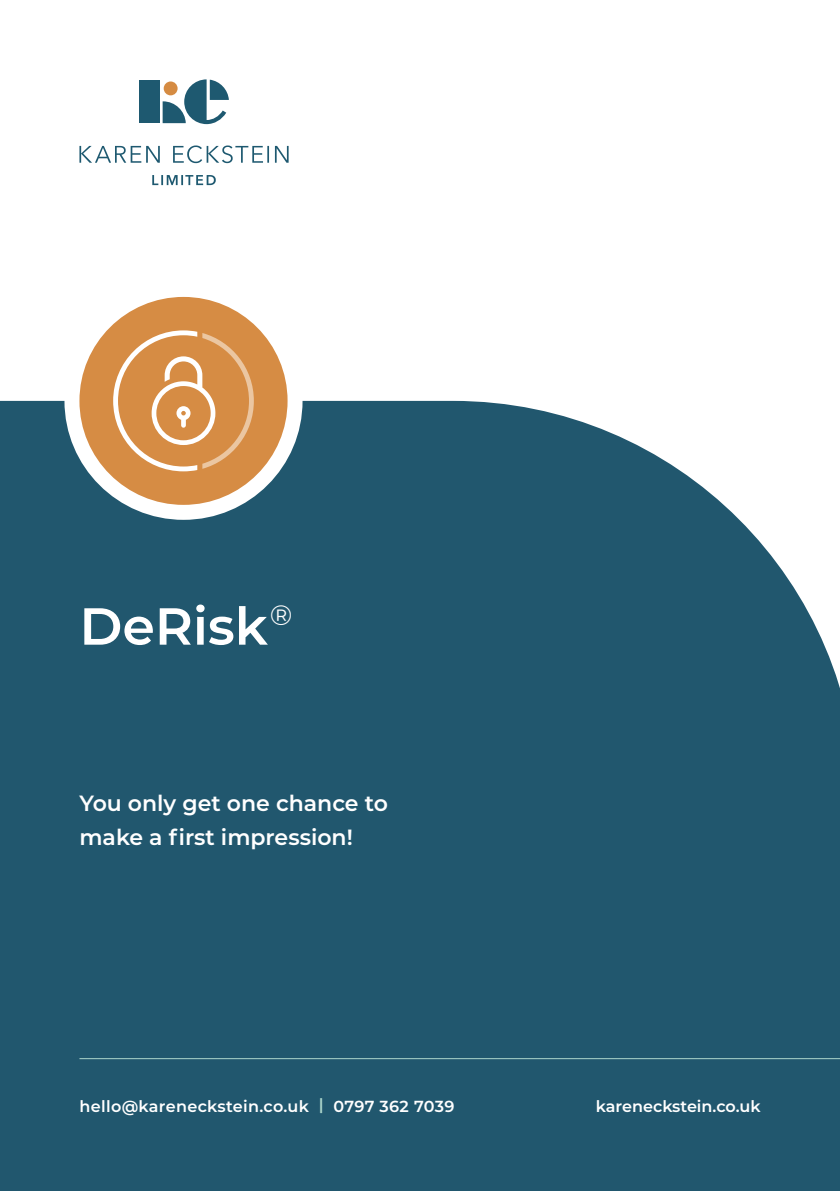
<style>
.page{position:relative;width:840px;height:1191px;background:#fff}
.page>*{position:absolute;margin:0;border:0;box-sizing:border-box;transform-origin:0 0}
.t1{font:600 52px "Montserrat";color:#fff}
.t2{font:600 22px "Montserrat";color:#fff}
.t3{font:600 16px "Montserrat";letter-spacing:.01em;color:#fff}
.s1{color:#add6cc}
</style>
<div class="page">
<div style="left:0;top:401px;width:839px;height:790px;background:#21576e"></div>
<div style="left:64px;top:282px;width:238px;height:238px;background:#fff;border-radius:50%"></div>
<div style="left:79px;top:297px;width:208px;height:208px;background:#d68c44;border-radius:50%"></div>
<svg style="left:113px;top:330px;width:141px;height:141px"></svg>
<div style="left:139px;top:80px;width:20px;height:43px;background:#1e5970"></div>
<svg style="left:162px;top:79px;width:67px;height:45px"></svg>
<div style="left:164px;top:81px;width:13px;height:14px;background:#d58b42;border-radius:50%"></div>
<svg style="left:79px;top:145px;width:209px;height:18px"></svg>
<svg style="left:152px;top:175px;width:64px;height:10px"></svg>
<hr style="left:79px;top:1058px;width:760px;height:1px;background:#add6cc">
<p class="t1" style="left:79px;top:589px;width:214px">DeRisk<sup>®</sup></p>
<p class="t2" style="left:79px;top:788px;width:310px">You only get one chance to</p>
<p class="t2" style="left:79px;top:822px;width:275px">make a first impression!</p>
<p class="t3" style="left:79px;top:1094px;width:376px">hello@kareneckstein.co.uk <span class="s1">|</span> 0797 362 7039</p>
<p class="t3" style="left:595px;top:1094px;width:166px">kareneckstein.co.uk</p>
</div>
